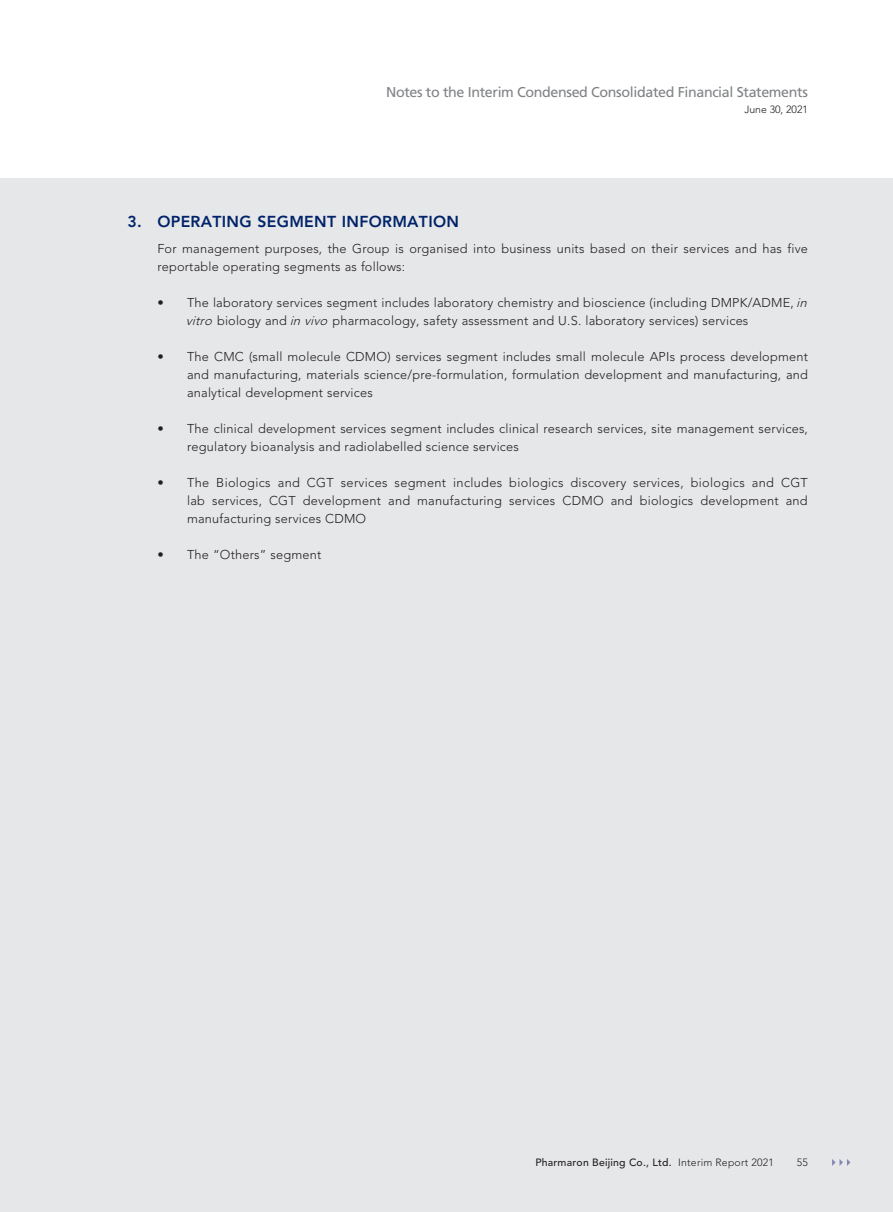
<style>
.page{position:relative;width:893px;height:1212px;background:#fff}
.page>*{position:absolute;margin:0;border:0;box-sizing:border-box;transform-origin:0 0}
.t1{font:800 15.75px "Avenir LT Std";letter-spacing:.02em;color:#002369}
.t2{font:14.25px "Frutiger LT Std";letter-spacing:-.025em;color:#808285}
.t3{font:300 12.75px/18px "Avenir LT Std";letter-spacing:.015em;color:#231f20}
.t4{font:500 10.5px "Avenir LT Std";letter-spacing:.02em;color:#231f20}
.t5{font:300 10.5px "Avenir LT Std";color:#231f20}
.s1{font-style:italic}
.s2{font-weight:300}
</style>
<div class="page">
<div style="left:0;top:179px;width:893px;height:1033px;background:#e6e7e9"></div>
<svg style="left:832px;top:1159px;width:18px;height:7px"></svg>
<p class="t2" style="left:386px;top:84px;width:423px">Notes to the Interim Condensed Consolidated Financial Statements</p>
<p class="t5" style="left:744px;top:103px;width:65px">June 30, 2021</p>
<p class="t1" style="left:128px;top:212px;width:333px">3. OPERATING SEGMENT INFORMATION</p>
<p class="t3" style="left:157px;top:240px;width:652px">For management purposes, the Group is organised into business units based on their services and has five reportable operating segments as follows:</p>
<p class="t3" style="left:186px;top:294px;width:626px;text-indent:-28px">• The laboratory services segment includes laboratory chemistry and bioscience (including DMPK/ADME, <span class="s1">in vitro</span> biology and <span class="s1">in vivo</span> pharmacology, safety assessment and U.S. laboratory services) services</p>
<p class="t3" style="left:187px;top:348px;width:622px;text-align:justify;text-indent:-30px">• The CMC (small molecule CDMO) services segment includes small molecule APIs process development and manufacturing, materials science/pre-formulation, formulation development and manufacturing, and analytical development services</p>
<p class="t3" style="left:187px;top:420px;width:622px;text-indent:-30px">• The clinical development services segment includes clinical research services, site management services, regulatory bioanalysis and radiolabelled science services</p>
<p class="t3" style="left:187px;top:474px;width:622px;text-align:justify;text-indent:-30px">• The Biologics and CGT services segment includes biologics discovery services, biologics and CGT lab services, CGT development and manufacturing services CDMO and biologics development and manufacturing services CDMO</p>
<p class="t3" style="left:157px;top:546px;width:166px">• The “Others” segment</p>
<p class="t4" style="left:535px;top:1156px;width:240px">Pharmaron Beijing Co., Ltd. <span class="s2">Interim Report 2021</span></p>
<p class="t5" style="left:797px;top:1156px;width:13px">55</p>
</div>
